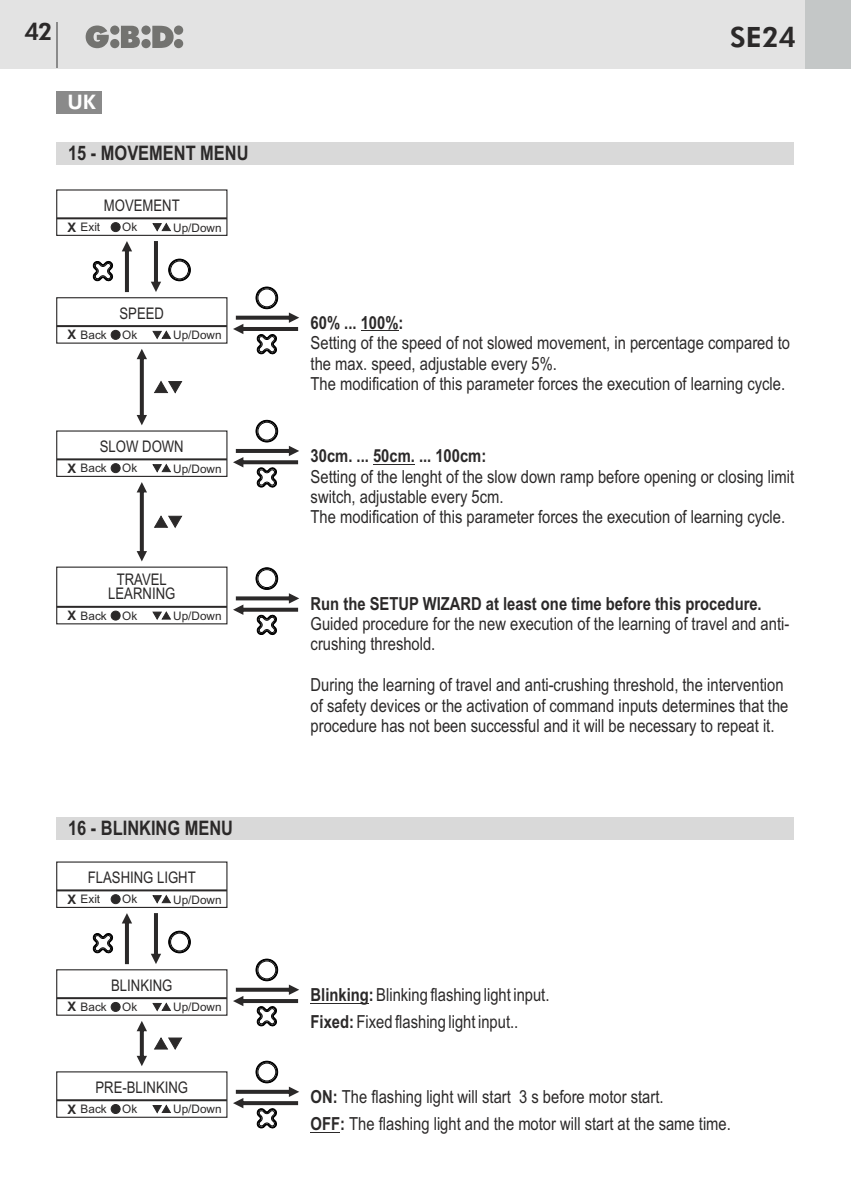
<style>
.page{position:relative;width:851px;height:1191px;background:#fff}
.page>*{position:absolute;margin:0;border:0;box-sizing:border-box;transform-origin:0 0}
.t1{font:800 28px "Futura BT";color:#2b2929}
.t2{font:800 24px "Futura BT";color:#2b2929}
.t3{font:700 20px "Arial Narrow";color:#2b2929}
.t4{font:800 20px "Futura BT";color:#fff}
.t5{font:18px/20.4px "Arial Narrow";color:#2b2929}
.t6{font:700 18px "Arial Narrow";color:#2b2929}
.t7{font:16px/14.2px "Arial Narrow";color:#2b2929;text-align:center}
.t8{font:11.8px "Arial";color:#2b2929}
.s1{font-weight:700;font-size:13px}
.s2{font-weight:700}
</style>
<div class="page">
<div style="left:0;top:0;width:850px;height:68px;background:#e3e3e3"></div>
<svg style="left:86px;top:26px;width:97px;height:22px"></svg>
<hr style="left:56px;top:23px;width:2px;height:45px;background:#8a8a8a">
<div style="left:805px;top:0;width:45px;height:68px;background:#c4c7c7"></div>
<hr style="left:850px;top:0;width:1px;height:68px;background:#c4c7c7">
<div style="left:57px;top:91px;width:45px;height:22px;background:#8a8a8a"></div>
<div style="left:57px;top:142px;width:737px;height:22px;background:#d9d9d9"></div>
<hr style="left:360px;top:330px;width:38px;height:1px;background:#2b2929">
<hr style="left:310px;top:1002px;width:59px;height:1px;background:#2b2929">
<hr style="left:310px;top:1132px;width:30px;height:1px;background:#2b2929">
<hr style="left:373px;top:464px;width:42px;height:1px;background:#2b2929">
<div style="left:255px;top:287px;width:23px;height:22px;border:1px solid #000;border-radius:50%"></div>
<div style="left:256px;top:287px;width:22px;height:22px;border:1px solid #000;border-radius:50%"></div>
<div style="left:257px;top:288px;width:19px;height:19px;border:1px solid #000;border-radius:50%"></div>
<div style="left:256px;top:287px;width:21px;height:21px;border:1px solid #000;border-radius:50%"></div>
<svg style="left:233px;top:312px;width:66px;height:43px"></svg>
<div style="left:255px;top:958px;width:23px;height:23px;border:1px solid #000;border-radius:50%"></div>
<div style="left:256px;top:959px;width:22px;height:21px;border:1px solid #000;border-radius:50%"></div>
<div style="left:257px;top:960px;width:19px;height:19px;border:1px solid #000;border-radius:50%"></div>
<div style="left:256px;top:959px;width:21px;height:21px;border:1px solid #000;border-radius:50%"></div>
<svg style="left:233px;top:984px;width:66px;height:43px"></svg>
<div style="left:255px;top:420px;width:23px;height:22px;border:1px solid #000;border-radius:50%"></div>
<div style="left:256px;top:420px;width:22px;height:22px;border:1px solid #000;border-radius:50%"></div>
<div style="left:257px;top:422px;width:19px;height:18px;border:1px solid #000;border-radius:50%"></div>
<div style="left:256px;top:421px;width:21px;height:20px;border:1px solid #000;border-radius:50%"></div>
<svg style="left:233px;top:446px;width:66px;height:42px"></svg>
<div style="left:255px;top:1060px;width:23px;height:23px;border:1px solid #000;border-radius:50%"></div>
<div style="left:256px;top:1061px;width:22px;height:21px;border:1px solid #000;border-radius:50%"></div>
<div style="left:257px;top:1062px;width:19px;height:19px;border:1px solid #000;border-radius:50%"></div>
<div style="left:256px;top:1061px;width:21px;height:21px;border:1px solid #000;border-radius:50%"></div>
<svg style="left:233px;top:1086px;width:66px;height:43px"></svg>
<div style="left:255px;top:567px;width:23px;height:23px;border:1px solid #000;border-radius:50%"></div>
<div style="left:256px;top:568px;width:22px;height:21px;border:1px solid #000;border-radius:50%"></div>
<div style="left:257px;top:569px;width:19px;height:19px;border:1px solid #000;border-radius:50%"></div>
<div style="left:256px;top:568px;width:21px;height:21px;border:1px solid #000;border-radius:50%"></div>
<svg style="left:233px;top:593px;width:66px;height:43px"></svg>
<div style="left:56px;top:189px;width:171px;height:47px;border:1px solid #2b2929"></div>
<div style="left:56px;top:861px;width:171px;height:47px;border:1px solid #2b2929"></div>
<div style="left:56px;top:297px;width:171px;height:47px;border:1px solid #2b2929"></div>
<div style="left:56px;top:969px;width:171px;height:46px;border:1px solid #2b2929"></div>
<div style="left:56px;top:430px;width:171px;height:47px;border:1px solid #2b2929"></div>
<hr style="left:57px;top:217px;width:170px;height:2px;background:#2b2929">
<hr style="left:57px;top:889px;width:170px;height:2px;background:#2b2929">
<hr style="left:57px;top:325px;width:170px;height:2px;background:#2b2929">
<hr style="left:57px;top:997px;width:170px;height:2px;background:#2b2929">
<hr style="left:57px;top:458px;width:170px;height:2px;background:#2b2929">
<hr style="left:57px;top:1099px;width:170px;height:2px;background:#2b2929">
<hr style="left:57px;top:606px;width:170px;height:2px;background:#2b2929">
<svg style="left:152px;top:223px;width:19px;height:9px"></svg>
<svg style="left:152px;top:895px;width:19px;height:9px"></svg>
<svg style="left:152px;top:330px;width:19px;height:10px"></svg>
<svg style="left:152px;top:1002px;width:19px;height:10px"></svg>
<svg style="left:152px;top:464px;width:19px;height:9px"></svg>
<svg style="left:152px;top:1104px;width:19px;height:9px"></svg>
<svg style="left:152px;top:611px;width:19px;height:9px"></svg>
<div style="left:111px;top:222px;width:9px;height:10px;background:#2b2929;border:1px solid #2b2929;border-radius:50%"></div>
<div style="left:111px;top:894px;width:9px;height:10px;background:#2b2929;border:1px solid #2b2929;border-radius:50%"></div>
<div style="left:111px;top:330px;width:9px;height:9px;background:#2b2929;border:1px solid #2b2929;border-radius:50%"></div>
<div style="left:111px;top:1002px;width:9px;height:9px;background:#2b2929;border:1px solid #2b2929;border-radius:50%"></div>
<div style="left:111px;top:463px;width:9px;height:10px;background:#2b2929;border:1px solid #2b2929;border-radius:50%"></div>
<div style="left:111px;top:1104px;width:9px;height:9px;background:#2b2929;border:1px solid #2b2929;border-radius:50%"></div>
<div style="left:111px;top:611px;width:9px;height:9px;background:#2b2929;border:1px solid #2b2929;border-radius:50%"></div>
<svg style="left:151px;top:241px;width:10px;height:51px"></svg>
<div style="left:168px;top:259px;width:23px;height:22px;border:1px solid #000;border-radius:50%"></div>
<div style="left:169px;top:259px;width:21px;height:22px;border:1px solid #000;border-radius:50%"></div>
<div style="left:170px;top:260px;width:19px;height:19px;border:1px solid #000;border-radius:50%"></div>
<div style="left:169px;top:259px;width:21px;height:21px;border:1px solid #000;border-radius:50%"></div>
<svg style="left:122px;top:241px;width:10px;height:51px"></svg>
<svg style="left:92px;top:261px;width:22px;height:21px"></svg>
<svg style="left:151px;top:913px;width:10px;height:51px"></svg>
<div style="left:168px;top:930px;width:23px;height:23px;border:1px solid #000;border-radius:50%"></div>
<div style="left:169px;top:931px;width:21px;height:22px;border:1px solid #000;border-radius:50%"></div>
<div style="left:170px;top:932px;width:19px;height:19px;border:1px solid #000;border-radius:50%"></div>
<div style="left:169px;top:931px;width:21px;height:21px;border:1px solid #000;border-radius:50%"></div>
<svg style="left:122px;top:913px;width:10px;height:51px"></svg>
<svg style="left:92px;top:933px;width:22px;height:21px"></svg>
<div style="left:57px;top:816px;width:737px;height:23px;background:#d9d9d9"></div>
<svg style="left:154px;top:381px;width:28px;height:12px"></svg>
<svg style="left:154px;top:515px;width:28px;height:13px"></svg>
<svg style="left:154px;top:1037px;width:28px;height:12px"></svg>
<svg style="left:137px;top:349px;width:10px;height:76px"></svg>
<svg style="left:137px;top:482px;width:10px;height:79px"></svg>
<svg style="left:137px;top:1021px;width:10px;height:45px"></svg>
<h2 class="t2" style="left:24px;top:22px;width:29px">42</h2>
<h1 class="t1" style="left:730px;top:26px;width:67px">SE24</h1>
<p class="t4" style="left:67px;top:94px;width:30px">UK</p>
<p class="t3" style="left:68px;top:146px;width:182px">15 - MOVEMENT MENU</p>
<p class="t7" style="left:104px;top:200px;width:77px">MOVEMENT</p>
<p class="t8" style="left:67px;top:223px;width:34px"><span class="s1">X</span> Exit</p>
<p class="t8" style="left:122px;top:223px;width:17px">Ok</p>
<p class="t8" style="left:173px;top:223px;width:50px">Up/Down</p>
<p class="t8" style="left:67px;top:330px;width:41px"><span class="s1">X</span> Back</p>
<p class="t7" style="left:119px;top:307px;width:46px">SPEED</p>
<p class="t8" style="left:122px;top:330px;width:17px">Ok</p>
<p class="t8" style="left:173px;top:331px;width:50px">Up/Down</p>
<p class="t7" style="left:100px;top:441px;width:85px">SLOW DOWN</p>
<p class="t8" style="left:67px;top:464px;width:41px"><span class="s1">X</span> Back</p>
<p class="t8" style="left:122px;top:464px;width:17px">Ok</p>
<p class="t8" style="left:173px;top:464px;width:50px">Up/Down</p>
<p class="t7" style="left:108px;top:574px;width:69px">TRAVEL<br>LEARNING</p>
<p class="t8" style="left:67px;top:611px;width:41px"><span class="s1">X</span> Back</p>
<p class="t8" style="left:122px;top:611px;width:17px">Ok</p>
<p class="t8" style="left:173px;top:611px;width:50px">Up/Down</p>
<p class="t3" style="left:68px;top:820px;width:166px">16 - BLINKING MENU</p>
<p class="t7" style="left:88px;top:871px;width:109px">FLASHING LIGHT</p>
<p class="t8" style="left:67px;top:894px;width:34px"><span class="s1">X</span> Exit</p>
<p class="t8" style="left:122px;top:894px;width:17px">Ok</p>
<p class="t8" style="left:173px;top:895px;width:50px">Up/Down</p>
<p class="t7" style="left:111px;top:979px;width:63px">BLINKING</p>
<p class="t8" style="left:67px;top:1002px;width:41px"><span class="s1">X</span> Back</p>
<p class="t8" style="left:122px;top:1002px;width:17px">Ok</p>
<p class="t8" style="left:173px;top:1002px;width:50px">Up/Down</p>
<p class="t7" style="left:95px;top:1081px;width:94px">PRE-BLINKING</p>
<p class="t8" style="left:67px;top:1104px;width:41px"><span class="s1">X</span> Back</p>
<p class="t8" style="left:122px;top:1104px;width:17px">Ok</p>
<p class="t8" style="left:173px;top:1104px;width:50px">Up/Down</p>
<p class="t6" style="left:310px;top:316px;width:94px">60% ... 100%:</p>
<p class="t5" style="left:310px;top:334px;width:481px">Setting of the speed of not slowed movement, in percentage compared to the max. speed, adjustable every 5%.<br>The modification of this parameter forces the execution of learning cycle.</p>
<p class="t6" style="left:310px;top:449px;width:177px">30cm. ... 50cm. ... 100cm:</p>
<p class="t5" style="left:310px;top:468px;width:485px">Setting of the lenght of the slow down ramp before opening or closing limit switch, adjustable every 5cm.<br>The modification of this parameter forces the execution of learning cycle.</p>
<p class="t6" style="left:310px;top:596px;width:452px">Run the SETUP WIZARD at least one time before this procedure.</p>
<p class="t5" style="left:310px;top:615px;width:480px">Guided procedure for the new execution of the learning of travel and anti&shy;crushing threshold.</p>
<p class="t5" style="left:310px;top:676px;width:479px">During the learning of travel and anti-crushing threshold, the intervention of safety devices or the activation of command inputs determines that the procedure has not been successful and it will be necessary to repeat it.</p>
<p class="t5" style="left:310px;top:982px;width:240px;line-height:27.4px"><span class="s2">Blinking:</span> Blinking flashing light input.<br><span class="s2">Fixed:</span> Fixed flashing light input..</p>
<p class="t5" style="left:310px;top:1084px;width:422px;line-height:27.4px"><span class="s2">ON:</span> The flashing light will start 3 s before motor start.<br><span class="s2">OFF:</span> The flashing light and the motor will start at the same time.</p>
</div>
